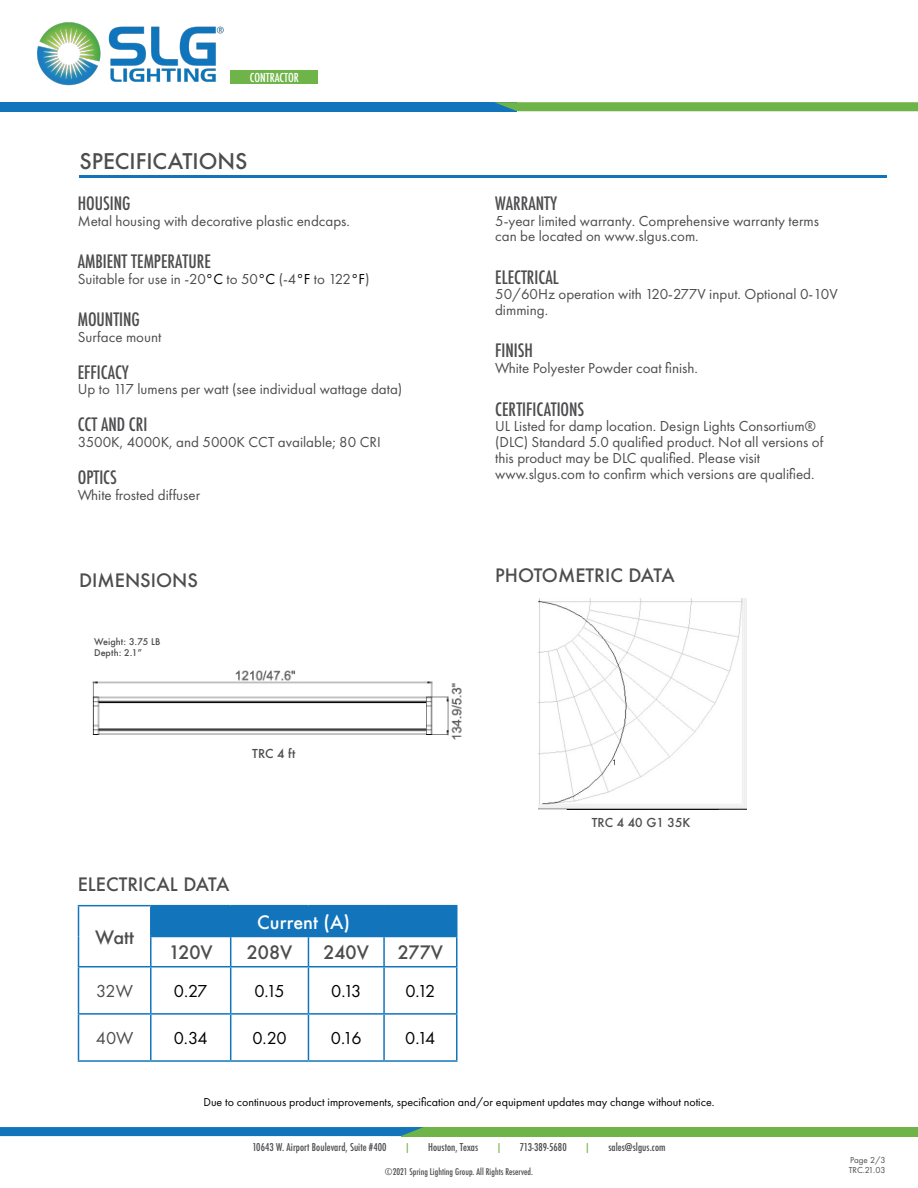
<style>
.page{position:relative;width:918px;height:1188px;background:#fff}
.page>*{position:absolute;margin:0;border:0;box-sizing:border-box;transform-origin:0 0}
.t1{font:500 21px "Futura";color:#4d4d4f}
.t2{font:500 condensed 18px "Futura";color:#4d4d4f}
.t3{font:500 18px "Futura";color:#4d4d4f}
.t4{font:18px "Futura PT";letter-spacing:-.115em;color:#000}
.t5{font:500 18px "Futura";color:#fff}
.t6{font:18px "Futura PT";color:#4d4d4f}
.t7{font:15px/15.8px "Futura PT";color:#4d4d4f}
.t8{font:12px "Futura PT";color:#000}
.t9{font:500 12px "Futura";color:#4d4d4f}
.t10{font:500 condensed 12px "Futura";color:#fff}
.t11{font:500 condensed 10.5px "Futura";letter-spacing:.005em;color:#4d4d4f}
.t12{font:500 condensed 10.5px "Futura";color:#6fb448}
.t13{font:500 condensed 9px "Futura";letter-spacing:.005em;color:#4d4d4f}
.t14{font:500 9px/10.8px "Futura";color:#4d4d4f}
.t15{font:9px "Futura PT";color:#4d4d4f}
.s1{color:#000}
</style>
<div class="page">
<div style="left:0;top:102px;width:517px;height:9px;background:#1275bc"></div>
<svg style="left:494px;top:102px;width:424px;height:9px;background:#6fb34f"></svg>
<img style="left:37px;top:22px;width:187px;height:64px">
<div style="left:231px;top:71px;width:87px;height:13px;background:#6fb448"></div>
<div style="left:401px;top:1127px;width:517px;height:9px;background:#6fb448"></div>
<svg style="left:0;top:1127px;width:423px;height:9px;background:#1577b9"></svg>
<hr style="left:79px;top:175px;width:808px;height:3px;background:#1275bc">
<img style="left:92px;top:670px;width:370px;height:70px">
<div style="left:151px;top:906px;width:306px;height:30px;background:#1275bc"></div>
<hr style="left:78px;top:905px;width:73px;height:1px;background:#1275bc">
<hr style="left:78px;top:906px;width:1px;height:30px;background:#1275bc">
<hr style="left:78px;top:936px;width:1px;height:30px;background:#1275bc">
<hr style="left:151px;top:905px;width:80px;height:1px;background:#1275bc">
<hr style="left:150px;top:906px;width:2px;height:30px;background:#1275bc">
<hr style="left:231px;top:905px;width:77px;height:1px;background:#1275bc">
<hr style="left:308px;top:905px;width:76px;height:1px;background:#1275bc">
<hr style="left:384px;top:905px;width:74px;height:1px;background:#1275bc">
<hr style="left:456px;top:906px;width:2px;height:30px;background:#1275bc">
<hr style="left:150px;top:936px;width:81px;height:1px;background:#1275bc">
<hr style="left:150px;top:937px;width:2px;height:29px;background:#1275bc">
<hr style="left:231px;top:936px;width:77px;height:1px;background:#1275bc">
<svg style="left:230px;top:937px;width:1px;height:29px"></svg>
<hr style="left:308px;top:936px;width:76px;height:1px;background:#1275bc">
<svg style="left:308px;top:937px;width:1px;height:29px"></svg>
<hr style="left:384px;top:936px;width:74px;height:1px;background:#1275bc">
<hr style="left:383px;top:937px;width:2px;height:29px;background:#1275bc">
<hr style="left:456px;top:937px;width:2px;height:29px;background:#1275bc">
<hr style="left:78px;top:966px;width:73px;height:1px;background:#1275bc">
<hr style="left:78px;top:967px;width:1px;height:46px;background:#1275bc">
<hr style="left:151px;top:966px;width:80px;height:1px;background:#1275bc">
<hr style="left:150px;top:967px;width:2px;height:46px;background:#1275bc">
<hr style="left:231px;top:966px;width:77px;height:1px;background:#1275bc">
<hr style="left:230px;top:967px;width:1px;height:46px;background:#1275bc">
<hr style="left:308px;top:966px;width:76px;height:1px;background:#1275bc">
<hr style="left:308px;top:967px;width:1px;height:46px;background:#1275bc">
<hr style="left:384px;top:966px;width:74px;height:1px;background:#1275bc">
<hr style="left:383px;top:967px;width:2px;height:46px;background:#1275bc">
<hr style="left:456px;top:967px;width:2px;height:46px;background:#1275bc">
<hr style="left:78px;top:1013px;width:73px;height:2px;background:#1275bc">
<hr style="left:78px;top:1015px;width:1px;height:45px;background:#1275bc">
<hr style="left:151px;top:1013px;width:80px;height:2px;background:#1275bc">
<hr style="left:150px;top:1015px;width:2px;height:45px;background:#1275bc">
<hr style="left:231px;top:1013px;width:77px;height:2px;background:#1275bc">
<hr style="left:230px;top:1015px;width:1px;height:45px;background:#1275bc">
<hr style="left:308px;top:1013px;width:76px;height:2px;background:#1275bc">
<hr style="left:308px;top:1015px;width:1px;height:45px;background:#1275bc">
<hr style="left:384px;top:1013px;width:74px;height:2px;background:#1275bc">
<hr style="left:383px;top:1015px;width:2px;height:45px;background:#1275bc">
<hr style="left:456px;top:1015px;width:2px;height:45px;background:#1275bc">
<hr style="left:78px;top:1060px;width:73px;height:2px;background:#1275bc">
<hr style="left:151px;top:1060px;width:80px;height:2px;background:#1275bc">
<hr style="left:231px;top:1060px;width:77px;height:2px;background:#1275bc">
<hr style="left:308px;top:1060px;width:76px;height:2px;background:#1275bc">
<hr style="left:384px;top:1060px;width:74px;height:2px;background:#1275bc">
<img style="left:539px;top:599px;width:207px;height:211px">
<p class="t10" style="left:250px;top:70px;width:51px">CONTRACTOR</p>
<h1 class="t1" style="left:79px;top:147px;width:170px">SPECIFICATIONS</h1>
<p class="t2" style="left:78px;top:192px;width:54px">HOUSING</p>
<p class="t7" style="left:78px;top:213px;width:274px">Metal housing with decorative plastic endcaps.</p>
<p class="t2" style="left:78px;top:250px;width:135px">AMBIENT TEMPERATURE</p>
<p class="t7" style="left:78px;top:271px;width:293px">Suitable for use in -20<span class="s1">°C</span> to 50<span class="s1">°C</span> (-4<span class="s1">°F</span> to 122<span class="s1">°F</span>)</p>
<p class="t2" style="left:78px;top:308px;width:64px">MOUNTING</p>
<p class="t7" style="left:78px;top:329px;width:85px">Surface mount</p>
<p class="t2" style="left:78px;top:360px;width:53px">EFFICACY</p>
<p class="t7" style="left:78px;top:381px;width:326px">Up to 117 lumens per watt (see individual wattage data)</p>
<p class="t2" style="left:78px;top:413px;width:71px">CCT AND CRI</p>
<p class="t7" style="left:78px;top:434px;width:305px">3500K, 4000K, and 5000K CCT available; 80 CRI</p>
<p class="t2" style="left:78px;top:466px;width:41px">OPTICS</p>
<p class="t7" style="left:78px;top:487px;width:124px">White frosted diffuser</p>
<p class="t3" style="left:79px;top:568px;width:120px">DIMENSIONS</p>
<p class="t14" style="left:94px;top:637px;width:68px">Weight: 3.75 LB<br>Depth: 2.1”</p>
<p class="t9" style="left:252px;top:745px;width:45px">TRC 4 ft</p>
<p class="t3" style="left:78px;top:872px;width:153px">ELECTRICAL DATA</p>
<p class="t3" style="left:95px;top:925px;width:40px">Watt</p>
<p class="t5" style="left:257px;top:909px;width:94px">Current (A)</p>
<p class="t3" style="left:169px;top:940px;width:46px">120V</p>
<p class="t3" style="left:247px;top:940px;width:47px">208V</p>
<p class="t3" style="left:324px;top:940px;width:47px">240V</p>
<p class="t3" style="left:398px;top:940px;width:47px">277V</p>
<p class="t6" style="left:96px;top:981px;width:38px">32W</p>
<p class="t4" style="left:174px;top:981px;width:35px">0.27</p>
<p class="t4" style="left:254px;top:981px;width:32px">0.15</p>
<p class="t4" style="left:331px;top:981px;width:32px">0.13</p>
<p class="t4" style="left:405px;top:981px;width:31px">0.12</p>
<p class="t6" style="left:96px;top:1028px;width:39px">40W</p>
<p class="t4" style="left:174px;top:1028px;width:35px">0.34</p>
<p class="t4" style="left:252px;top:1028px;width:36px">0.20</p>
<p class="t4" style="left:331px;top:1028px;width:32px">0.16</p>
<p class="t4" style="left:405px;top:1028px;width:32px">0.14</p>
<p class="t2" style="left:495px;top:192px;width:63px">WARRANTY</p>
<p class="t7" style="left:495px;top:213px;width:325px">5-year limited warranty. Comprehensive warranty terms can be located on www.slgus.com.</p>
<p class="t2" style="left:495px;top:265px;width:65px">ELECTRICAL</p>
<p class="t7" style="left:495px;top:286px;width:344px">50/60Hz operation with 120-277V input. Optional 0-10V dimming.</p>
<p class="t2" style="left:495px;top:339px;width:39px">FINISH</p>
<p class="t7" style="left:495px;top:360px;width:204px">White Polyester Powder coat finish.</p>
<p class="t2" style="left:495px;top:397px;width:91px">CERTIFICATIONS</p>
<p class="t7" style="left:495px;top:418px;width:330px">UL Listed for damp location. Design Lights Consortium® (DLC) Standard 5.0 qualified product. Not all versions of this product may be DLC qualified. Please visit www.slgus.com to confirm which versions are qualified.</p>
<p class="t3" style="left:495px;top:563px;width:181px">PHOTOMETRIC DATA</p>
<p class="t9" style="left:592px;top:815px;width:100px">TRC 4 40 G1 35K</p>
<p class="t8" style="left:203px;top:1095px;width:513px">Due to continuous product improvements, specification and/or equipment updates may change without notice.</p>
<p class="t11" style="left:252px;top:1141px;width:136px">10643 W. Airport Boulevard, Suite #400</p>
<p class="t12" style="left:404px;top:1141px;width:7px">|</p>
<p class="t11" style="left:428px;top:1141px;width:51px">Houston, Texas</p>
<p class="t12" style="left:496px;top:1141px;width:7px">|</p>
<p class="t11" style="left:520px;top:1141px;width:48px">713-389-5680</p>
<p class="t12" style="left:585px;top:1141px;width:7px">|</p>
<p class="t11" style="left:608px;top:1141px;width:59px">sales@slgus.com</p>
<p class="t13" style="left:385px;top:1166px;width:150px">©2021 Spring Lighting Group. All Rights Reserved.</p>
<p class="t15" style="left:849px;top:1165px;width:38px">TRC.21.03</p>
<p class="t15" style="left:850px;top:1154px;width:37px">Page 2/3</p>
</div>
